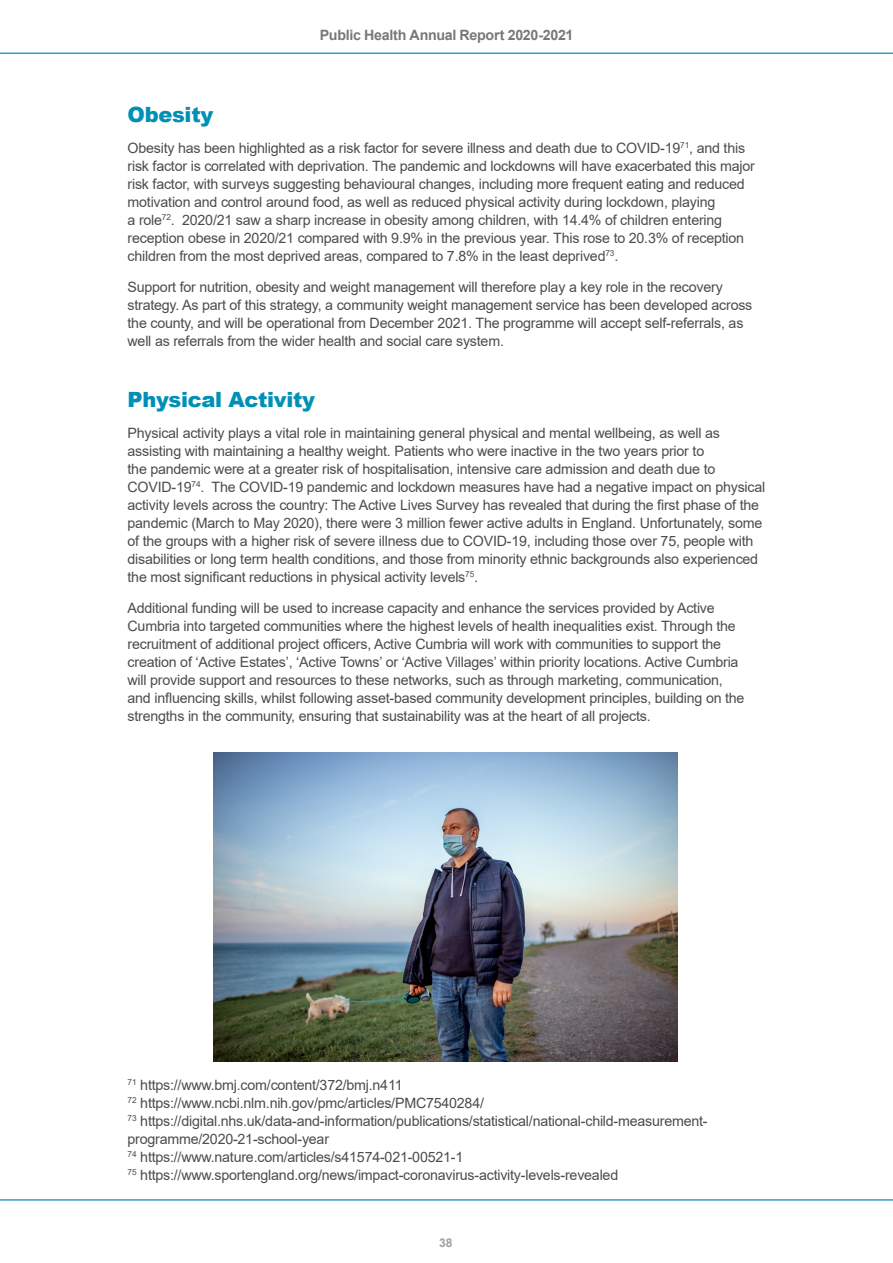
<style>
.page{position:relative;width:893px;height:1263px;background:#fff}
.page>*{position:absolute;margin:0;border:0;box-sizing:border-box;transform-origin:0 0}
.t1{font:900 21px "Arial";letter-spacing:-.015em;color:#0090b6}
.t2{font:14.25px/18px "Arial";letter-spacing:-.015em;color:#4b4c4d}
.t3{font:700 14.25px "Arial";letter-spacing:-.02em;color:#76787b}
.t4{font:700 12px "Arial";color:#9d9fa2}
</style>
<div class="page">
<hr style="left:0;top:53px;width:893px;height:1px;background:#339ec1">
<hr style="left:0;top:1199px;width:893px;height:2px;background:#339ec1">
<img style="left:213px;top:753px;width:464px;height:309px">
<p class="t3" style="left:320px;top:25px;width:255px">Public Health Annual Report 2020-2021</p>
<p class="t1" style="left:128px;top:99px;width:87px">Obesity</p>
<p class="t2" style="left:128px;top:139px;width:629px">Obesity has been highlighted as a risk factor for severe illness and death due to COVID-19<sup>71</sup>, and this risk factor is correlated with deprivation. The pandemic and lockdowns will have exacerbated this major risk factor, with surveys suggesting behavioural changes, including more frequent eating and reduced motivation and control around food, as well as reduced physical activity during lockdown, playing<br>a role<sup>72</sup>. 2020/21 saw a sharp increase in obesity among children, with 14.4% of children entering reception obese in 2020/21 compared with 9.9% in the previous year. This rose to 20.3% of reception children from the most deprived areas, compared to 7.8% in the least deprived<sup>73</sup>.</p>
<p class="t2" style="left:128px;top:278px;width:626px">Support for nutrition, obesity and weight management will therefore play a key role in the recovery strategy. As part of this strategy, a community weight management service has been developed across the county, and will be operational from December 2021. The programme will accept self-referrals, as well as referrals from the wider health and social care system.</p>
<p class="t1" style="left:128px;top:384px;width:189px">Physical Activity</p>
<p class="t2" style="left:128px;top:424px;width:639px">Physical activity plays a vital role in maintaining general physical and mental wellbeing, as well as assisting with maintaining a healthy weight. Patients who were inactive in the two years prior to<br>the pandemic were at a greater risk of hospitalisation, intensive care admission and death due to COVID-19<sup>74</sup>. The COVID-19 pandemic and lockdown measures have had a negative impact on physical activity levels across the country: The Active Lives Survey has revealed that during the first phase of the pandemic (March to May 2020), there were 3 million fewer active adults in England. Unfortunately, some of the groups with a higher risk of severe illness due to COVID-19, including those over 75, people with disabilities or long term health conditions, and those from minority ethnic backgrounds also experienced the most significant reductions in physical activity levels<sup>75</sup>.</p>
<p class="t2" style="left:128px;top:599px;width:618px">Additional funding will be used to increase capacity and enhance the services provided by Active Cumbria into targeted communities where the highest levels of health inequalities exist. Through the recruitment of additional project officers, Active Cumbria will work with communities to support the creation of ‘Active Estates’, ‘Active Towns’ or ‘Active Villages’ within priority locations. Active Cumbria will provide support and resources to these networks, such as through marketing, communication, and influencing skills, whilst following asset-based community development principles, building on the strengths in the community, ensuring that sustainability was at the heart of all projects.</p>
<p class="t2" style="left:128px;top:1076px;width:277px"><sup>71</sup> https://www.bmj.com/content/372/bmj.n411</p>
<p class="t2" style="left:128px;top:1094px;width:358px"><sup>72</sup> https://www.ncbi.nlm.nih.gov/pmc/articles/PMC7540284/</p>
<p class="t2" style="left:128px;top:1112px;width:582px"><sup>73</sup> https://digital.nhs.uk/data-and-information/publications/statistical/national-child-measurement&shy;programme/2020-21-school-year</p>
<p class="t2" style="left:128px;top:1148px;width:337px"><sup>74</sup> https://www.nature.com/articles/s41574-021-00521-1</p>
<p class="t2" style="left:128px;top:1166px;width:492px"><sup>75</sup> https://www.sportengland.org/news/impact-coronavirus-activity-levels-revealed</p>
<p class="t4" style="left:439px;top:1234px;width:15px">38</p>
</div>
